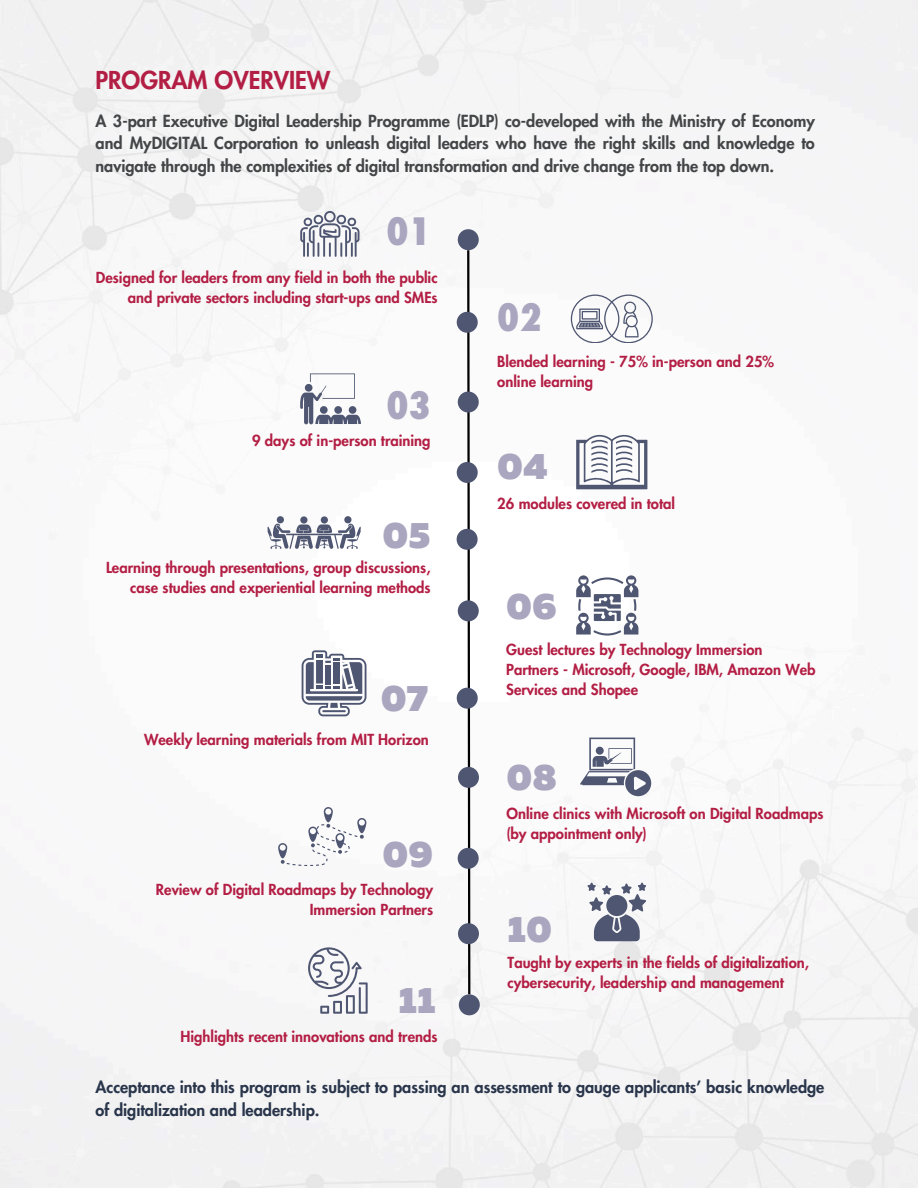
<style>
.page{position:relative;width:918px;height:1188px;background:#fff}
.page>*{position:absolute;margin:0;border:0;box-sizing:border-box;transform-origin:0 0}
.t1{font:900 36.75px "Muller";color:#aba6bf}
.t2{font:800 condensed 36.75px "Futura Std";color:#aba6bf}
.t3{font:800 24px "Futura Std";color:#b31e44}
.t4{font:800 16.2px/22.2px "Futura Std";color:#434547;text-align:justify}
.t5{font:800 16.2px/22.2px "Futura Std";color:#29354b}
.t6{font:800 14.85px/20.1px "Futura Std";color:#b31e44}
</style>
<div class="page">
<img style="left:0;top:0;width:918px;height:1188px">
<svg style="left:466px;top:250px;width:6px;height:744px"></svg>
<div style="left:458px;top:229px;width:21px;height:21px;background:#4f5671;border-radius:50%"></div>
<div style="left:457px;top:312px;width:21px;height:21px;background:#4f5671;border-radius:50%"></div>
<div style="left:458px;top:392px;width:21px;height:21px;background:#4f5671;border-radius:50%"></div>
<div style="left:457px;top:462px;width:21px;height:21px;background:#4f5671;border-radius:50%"></div>
<div style="left:457px;top:529px;width:21px;height:21px;background:#4f5671;border-radius:50%"></div>
<div style="left:458px;top:600px;width:21px;height:21px;background:#4f5671;border-radius:50%"></div>
<div style="left:457px;top:688px;width:21px;height:21px;background:#4f5671;border-radius:50%"></div>
<div style="left:458px;top:767px;width:21px;height:21px;background:#4f5671;border-radius:50%"></div>
<svg style="left:571px;top:295px;width:82px;height:48px"></svg>
<div style="left:458px;top:848px;width:21px;height:21px;background:#4f5671;border-radius:50%"></div>
<div style="left:458px;top:923px;width:21px;height:21px;background:#4f5671;border-radius:50%"></div>
<div style="left:459px;top:994px;width:21px;height:21px;background:#4f5671;border-radius:50%"></div>
<svg style="left:300px;top:211px;width:60px;height:46px"></svg>
<svg style="left:300px;top:373px;width:61px;height:51px"></svg>
<svg style="left:576px;top:435px;width:71px;height:54px"></svg>
<svg style="left:267px;top:516px;width:94px;height:33px"></svg>
<svg style="left:576px;top:575px;width:62px;height:60px"></svg>
<svg style="left:580px;top:738px;width:71px;height:58px"></svg>
<svg style="left:278px;top:807px;width:88px;height:59px"></svg>
<svg style="left:302px;top:650px;width:64px;height:66px"></svg>
<svg style="left:587px;top:883px;width:59px;height:58px"></svg>
<svg style="left:308px;top:947px;width:60px;height:67px"></svg>
<h2 class="t3" style="left:96px;top:69px;width:236px">PROGRAM OVERVIEW</h2>
<p class="t4" style="left:96px;top:111px;width:721px">A 3-part Executive Digital Leadership Programme (EDLP) co-developed with the Ministry of Economy and MyDIGITAL Corporation to unleash digital leaders who have the right skills and knowledge to navigate through the complexities of digital transformation and drive change from the top down.</p>
<h1 class="t2" style="left:386px;top:215px;width:46px">01</h1>
<p class="t6" style="left:96px;top:268px;width:343px;text-align:right">Designed for leaders from any field in both the public and private sectors including start-ups and SMEs</p>
<h1 class="t2" style="left:386px;top:389px;width:46px">03</h1>
<p class="t6" style="left:252px;top:431px;width:180px">9 days of in-person training</p>
<h1 class="t1" style="left:383px;top:520px;width:50px">05</h1>
<p class="t6" style="left:106px;top:558px;width:326px;text-align:right">Learning through presentations, group discussions, case studies and experiential learning methods</p>
<h1 class="t1" style="left:381px;top:683px;width:49px">07</h1>
<p class="t6" style="left:144px;top:731px;width:286px">Weekly learning materials from MIT Horizon</p>
<h1 class="t1" style="left:383px;top:839px;width:52px">09</h1>
<p class="t6" style="left:156px;top:880px;width:279px;text-align:right">Review of Digital Roadmaps by Technology<br>Immersion Partners</p>
<h1 class="t1" style="left:399px;top:985px;width:38px">11</h1>
<p class="t6" style="left:181px;top:1027px;width:259px">Highlights recent innovations and trends</p>
<h1 class="t2" style="left:497px;top:301px;width:46px">02</h1>
<p class="t6" style="left:497px;top:352px;width:278px">Blended learning - 75% in-person and 25% online learning</p>
<h1 class="t1" style="left:497px;top:451px;width:52px">04</h1>
<p class="t6" style="left:497px;top:494px;width:179px">26 modules covered in total</p>
<h1 class="t1" style="left:506px;top:591px;width:52px">06</h1>
<p class="t6" style="left:506px;top:640px;width:311px">Guest lectures by Technology Immersion<br>Partners - Microsoft, Google, IBM, Amazon Web<br>Services and Shopee</p>
<h1 class="t1" style="left:507px;top:761px;width:52px">08</h1>
<p class="t6" style="left:507px;top:804px;width:318px">Online clinics with Microsoft on Digital Roadmaps (by appointment only)</p>
<h1 class="t1" style="left:508px;top:914px;width:46px">10</h1>
<p class="t6" style="left:508px;top:953px;width:303px">Taught by experts in the fields of digitalization, cybersecurity, leadership and management</p>
<p class="t5" style="left:96px;top:1077px;width:730px">Acceptance into this program is subject to passing an assessment to gauge applicants’ basic knowledge of digitalization and leadership.</p>
</div>
